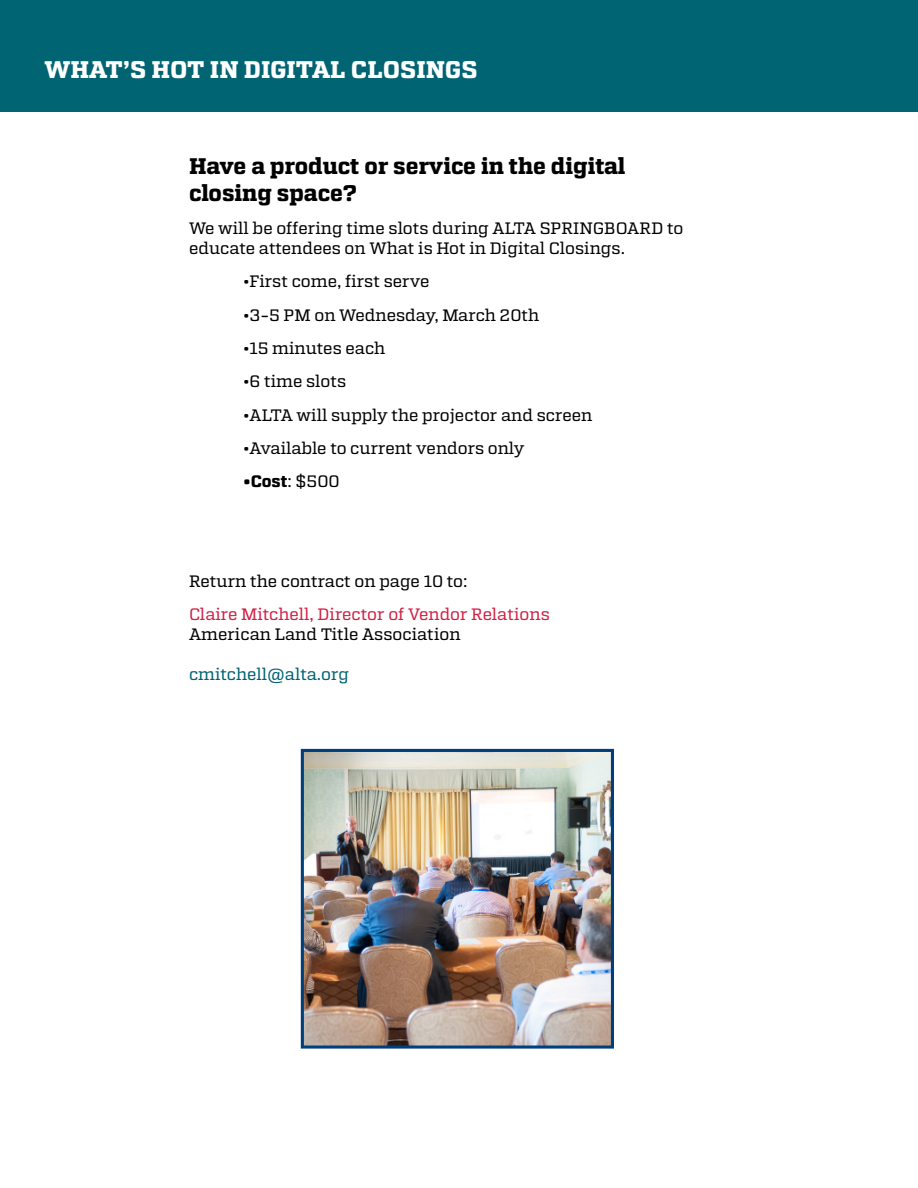
<style>
.page{position:relative;width:918px;height:1188px;background:#fff}
.page>*{position:absolute;margin:0;border:0;box-sizing:border-box;transform-origin:0 0}
.t1{font:700 24px "Atletico";color:#fff}
.t2{font:700 22.5px/27px "Atletico";color:#000}
.t3{font:16.5px/19.8px "Atletico";color:#000}
.t4{font:16.5px "Atletico";color:#d21f44}
.t5{font:16.5px "Atletico";color:#006272}
.t6{font:700 16.5px "Atletico";color:#000}
.s1{font-weight:400}
</style>
<div class="page">
<div style="left:0;top:0;width:918px;height:112px;background:#006472"></div>
<img style="left:305px;top:753px;width:305px;height:292px">
<div style="left:301px;top:749px;width:313px;height:300px;border:3px solid #003e7e"></div>
<h1 class="t1" style="left:45px;top:55px;width:435px">WHAT’S HOT IN DIGITAL CLOSINGS</h1>
<h2 class="t2" style="left:189px;top:153px;width:438px">Have a product or service in the digital closing space?</h2>
<p class="t3" style="left:189px;top:219px;width:496px">We will be offering time slots during ALTA SPRINGBOARD to educate attendees on What is Hot in Digital Closings.</p>
<p class="t3" style="left:243px;top:272px;width:188px">•First come, first serve</p>
<p class="t3" style="left:243px;top:305px;width:298px">•3-5 PM on Wednesday, March 20th</p>
<p class="t3" style="left:243px;top:338px;width:144px">•15 minutes each</p>
<p class="t3" style="left:243px;top:372px;width:105px">•6 time slots</p>
<p class="t3" style="left:243px;top:405px;width:351px">•ALTA will supply the projector and screen</p>
<p class="t3" style="left:243px;top:438px;width:283px">•Available to current vendors only</p>
<p class="t6" style="left:243px;top:471px;width:98px">•Cost<span class="s1">: $500</span></p>
<p class="t3" style="left:189px;top:571px;width:280px">Return the contract on page 10 to:</p>
<p class="t4" style="left:189px;top:605px;width:362px">Claire Mitchell, Director of Vendor Relations</p>
<p class="t3" style="left:189px;top:624px;width:273px">American Land Title Association</p>
<p class="t5" style="left:189px;top:664px;width:162px">cmitchell@alta.org</p>
</div>
